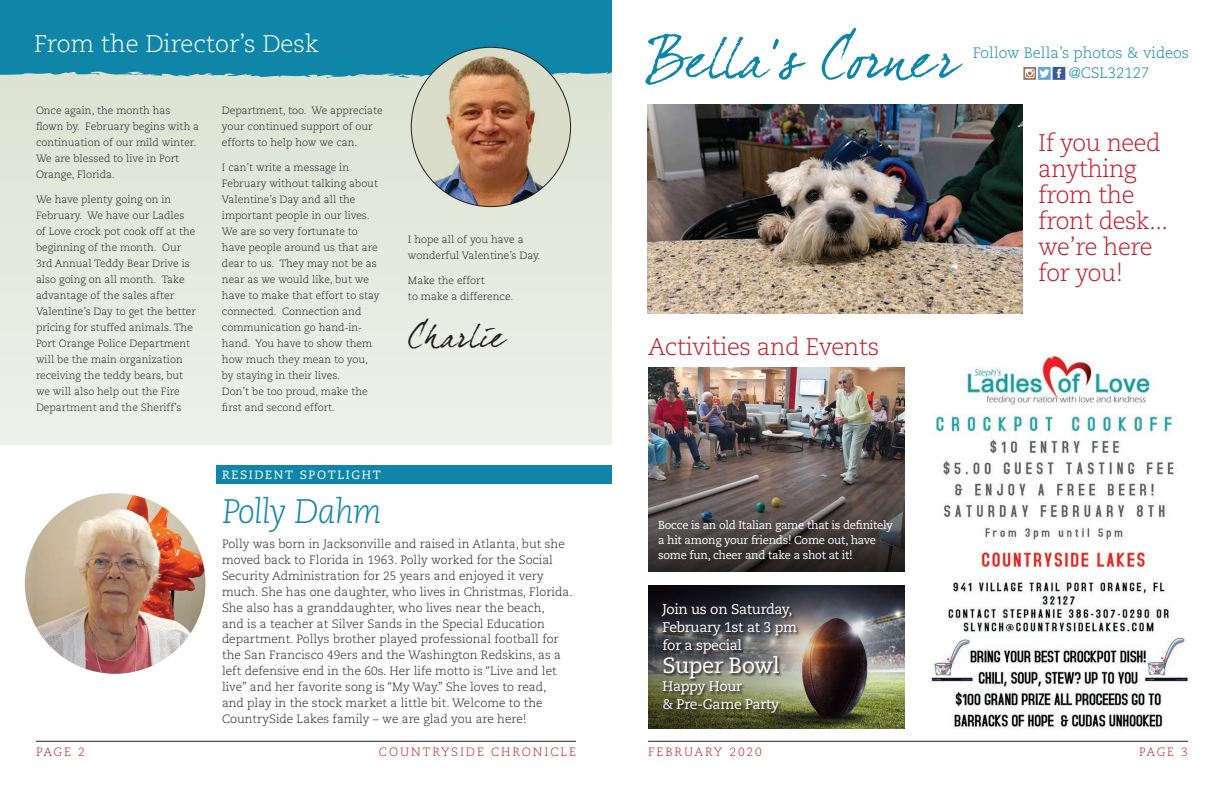
<style>
.page{position:relative;width:1224px;height:792px;background:#fff}
.page>*{position:absolute;margin:0;border:0;box-sizing:border-box;transform-origin:0 0}
.t1{font:54px "Dear Joefour";letter-spacing:-.015em;color:#0f86a8}
.Body_Text_2{font:italic 300 34px "Caecilia";letter-spacing:-.03em;color:#0f86a8}
.Body_Text_2-2{font:31.4px "Dear Joefour";letter-spacing:.045em;color:#231f20}
.Shep_Red_Header{font:300 24px/26px "Caecilia";letter-spacing:-.02em;color:#be1d2c}
.t2{font:300 24px "Caecilia";color:#fff}
.Body_Text_2-3{font:22px "Caecilia";letter-spacing:-.02em;color:#fff}
.Body_Text_2-4{font:300 15px "Caecilia";color:#0f86a8}
.Body_Text_2-5{font:14px/18px "Caecilia";letter-spacing:-.02em;color:#fff}
.Body_Text_2-6{font:300 12px/16px "Caecilia";color:#231f20}
.t3{font:300 12px "Caecilia";letter-spacing:.16em;color:#be1d2c}
.Body_Text_2-7{font:12px "Caecilia";letter-spacing:.14em;color:#fff}
.t4{font:11.5px/15px "Caecilia";letter-spacing:-.02em;color:#fff}
.Body_Text{font:300 10.5px/16px "Caecilia";color:#231f20}
</style>
<div class="page">
<img style="left:647px;top:105px;width:375px;height:208px">
<div style="left:0;top:0;width:612px;height:792px;background:#e6ebde"></div>
<div style="left:0;top:446px;width:612px;height:346px;background:#fff"></div>
<div style="left:0;top:0;width:612px;height:78px;background:#0f86a8"></div>
<svg style="left:360px;top:75px;width:6px;height:2px"></svg>
<div style="left:216px;top:465px;width:396px;height:18px;background:#0f86a8"></div>
<img style="left:411px;top:47px;width:160px;height:160px;border-radius:80px">
<div style="left:1038px;top:67px;width:13px;height:13px;background:#5ea8dc"></div>
<svg style="left:1023px;top:67px;width:13px;height:13px"></svg>
<div style="left:1053px;top:67px;width:12px;height:13px;background:#3b5a9a"></div>
<svg style="left:1025px;top:69px;width:25px;height:9px"></svg>
<svg style="left:1057px;top:69px;width:4px;height:9px"></svg>
<img style="left:25px;top:493px;width:180px;height:181px;border-radius:90px">
<img style="left:648px;top:367px;width:256px;height:205px">
<img style="left:931px;top:354px;width:259px;height:375px">
<img style="left:648px;top:585px;width:251px;height:144px">
<svg style="left:661px;top:603px;width:139px;height:113px;background:#616256"></svg>
<svg style="left:648px;top:466px;width:256px;height:105px;background:#534c4a"></svg>
<hr style="left:648px;top:741px;width:540px;height:1px;background:#231f20">
<hr style="left:36px;top:741px;width:540px;height:1px;background:#231f20">
<p class="t2" style="left:34px;top:30px;width:286px">From the Director’s Desk</p>
<p class="Body_Text" style="left:36px;top:103px;width:165px">Once again, the month has flown by. February begins with a continuation of our mild winter.<br>We are blessed to live in Port<br>Orange, Florida.</p>
<p class="Body_Text" style="left:36px;top:192px;width:161px">We have plenty going on in<br>February. We have our Ladles of Love crock pot cook off at the beginning of the month. Our<br>3rd Annual Teddy Bear Drive is also going on all month. Take advantage of the sales after<br>Valentine’s Day to get the better pricing for stuffed animals. The<br>Port Orange Police Department will be the main organization receiving the teddy bears, but we will also help out the Fire<br>Department and the Sheriff’s</p>
<p class="Body_Text" style="left:222px;top:103px;width:162px">Department, too. We appreciate your continued support of our efforts to help how we can.</p>
<p class="Body_Text" style="left:222px;top:160px;width:159px">I can’t write a message in<br>February without talking about<br>Valentine’s Day and all the important people in our lives.<br>We are so very fortunate to have people around us that are dear to us. They may not be as near as we would like, but we have to make that effort to stay connected. Connection and communication go hand-in&shy;hand. You have to show them how much they mean to you, by staying in their lives.<br>Don’t be too proud, make the first and second effort.</p>
<p class="Body_Text" style="left:408px;top:232px;width:134px">I hope all of you have a wonderful Valentine’s Day.</p>
<p class="Body_Text" style="left:408px;top:273px;width:107px">Make the effort<br>to make a difference.</p>
<p class="Body_Text_2-2" style="left:408px;top:318px;width:98px">Charlie</p>
<p class="Body_Text_2-7" style="left:222px;top:467px;width:160px">RESIDENT SPOTLIGHT</p>
<p class="Body_Text_2" style="left:222px;top:492px;width:161px">Polly Dahm</p>
<p class="Body_Text_2-6" style="left:222px;top:536px;width:352px">Polly was born in Jacksonville and raised in Atlanta, but she moved back to Florida in 1963. Polly worked for the Social Security Administration for 25 years and enjoyed it very much. She has one daughter, who lives in Christmas, Florida.<br>She also has a granddaughter, who lives near the beach,<br>and is a teacher at Silver Sands in the Special Education department. Pollys brother played professional football for the San Francisco 49ers and the Washington Redskins, as a left defensive end in the 60s. Her life motto is “Live and let live” and her favorite song is “My Way.” She loves to read,<br>and play in the stock market a little bit. Welcome to the CountrySide Lakes family – we are glad you are here!</p>
<p class="t1" style="left:647px;top:27px;width:311px">Bella’s Corner</p>
<p class="Body_Text_2-4" style="left:973px;top:45px;width:218px">Follow Bella’s photos &amp; videos</p>
<p class="Body_Text_2-4" style="left:1069px;top:65px;width:82px">@CSL32127</p>
<p class="Shep_Red_Header" style="left:1038px;top:130px;width:131px">If you need anything from the front desk... we’re here for you!</p>
<p class="Shep_Red_Header" style="left:648px;top:335px;width:233px">Activities and Events</p>
<p class="t4" style="left:658px;top:518px;width:236px">Bocce is an old Italian game that is definitely a hit among your friends! Come out, have some fun, cheer and take a shot at it!</p>
<p class="Body_Text_2-5" style="left:662px;top:601px;width:136px">Join us on Saturday,<br>February 1st at 3 pm for a special</p>
<p class="Body_Text_2-3" style="left:662px;top:653px;width:119px">Super Bowl</p>
<p class="Body_Text_2-5" style="left:662px;top:677px;width:118px">Happy Hour<br>&amp; Pre-Game Party</p>
<p class="t3" style="left:36px;top:745px;width:50px">PAGE 2</p>
<p class="t3" style="left:379px;top:745px;width:199px">COUNTRYSIDE CHRONICLE</p>
<p class="t3" style="left:648px;top:745px;width:115px">FEBRUARY 2020</p>
<p class="t3" style="left:1139px;top:745px;width:50px">PAGE 3</p>
</div>
